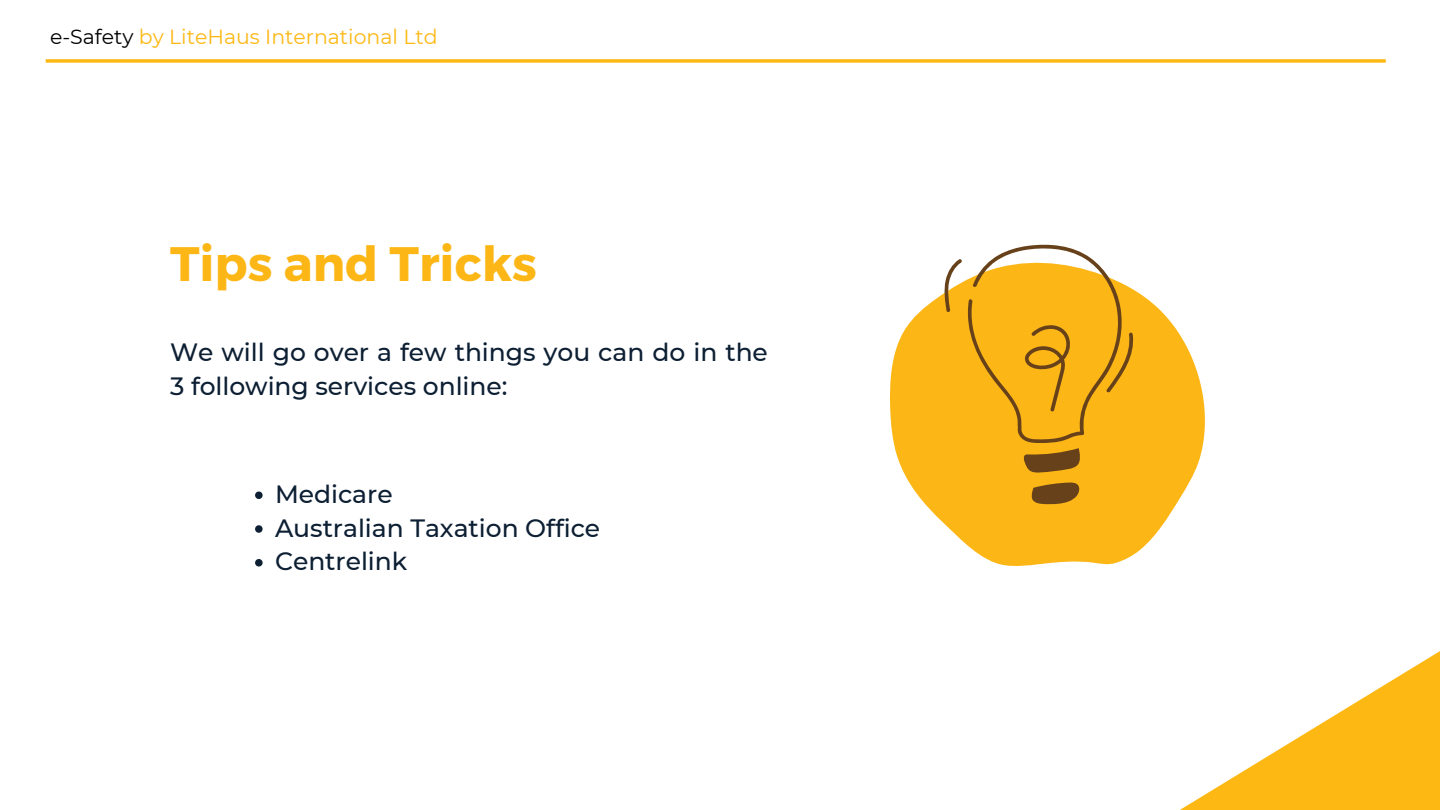
<style>
.page{position:relative;width:1440px;height:810px;background:#fff}
.page>*{position:absolute;margin:0;border:0;box-sizing:border-box;transform-origin:0 0}
.t1{font:700 48.3px "Montserrat";color:#fcb716}
.t2{font:500 25px/33.8px "Montserrat";color:#0d1f33}
.t3{font:20.5px "Montserrat";color:#fdb814}
.s1{color:#000}
</style>
<div class="page">
<svg style="left:1180px;top:651px;width:260px;height:159px"></svg>
<hr style="left:46px;top:59px;width:1340px;height:3px;background:#fdb814">
<svg style="left:889px;top:291px;width:316px;height:275px;fill:#fcb716"></svg>
<svg style="left:943px;top:244px;width:193px;height:260px;background:#edb22d"></svg>
<svg style="left:255px;top:492px;width:8px;height:7px"></svg>
<svg style="left:255px;top:525px;width:8px;height:8px"></svg>
<svg style="left:255px;top:559px;width:8px;height:8px"></svg>
<h1 class="t3" style="left:50px;top:25px;width:389px"><span class="s1">e-Safety</span> by LiteHaus International Ltd</h1>
<h2 class="t1" style="left:170px;top:232px;width:368px">Tips and Tricks</h2>
<p class="t2" style="left:170px;top:335px;width:599px">We will go over a few things you can do in the<br>3 following services online:</p>
<p class="t2" style="left:275px;top:477px;width:119px">Medicare</p>
<p class="t2" style="left:275px;top:511px;width:327px">Australian Taxation Office</p>
<p class="t2" style="left:275px;top:544px;width:134px">Centrelink</p>
</div>
